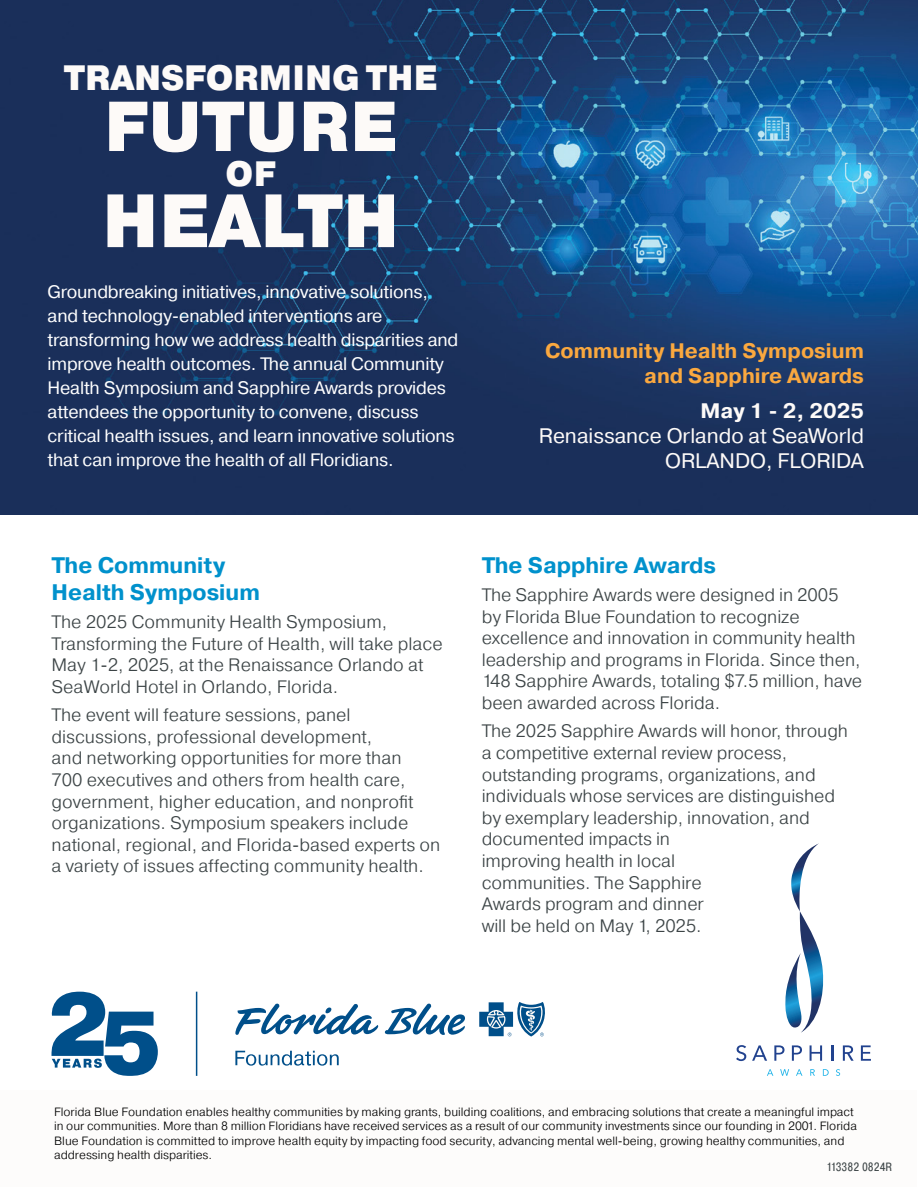
<style>
.page{position:relative;width:918px;height:1188px;background:#fff}
.page>*{position:absolute;margin:0;border:0;box-sizing:border-box;transform-origin:0 0}
.t1{font:900 75.3px "Pragmatica";letter-spacing:-.015em;color:#fdfaf8;scale:.96 1}
.t2{font:900 70.5px "Pragmatica";letter-spacing:-.015em;color:#fdfaf8;scale:.96 1}
.t3{font:900 35.25px "Pragmatica";letter-spacing:-.015em;color:#fdfaf8;scale:.96 1}
.t4{font:700 22.5px "Pragmatica";color:#0091cc}
.t5{font:21px "Pragmatica";color:#fdfaf8}
.t6{font:700 21px "Pragmatica";color:#faa83f}
.t7{font:700 21px "Pragmatica";color:#fdfaf8}
.t8{font:300 18px/21.6px "Pragmatica";letter-spacing:-.005em;color:#3c4446}
.t9{font:18px/24px "Pragmatica";letter-spacing:-.01em;color:#fff}
.t10{font:300 12px/14.4px "Pragmatica";color:#000}
.t11{font:12px "Pragmatica Cond";color:#3c4446}
</style>
<div class="page">
<img style="left:1px;top:0;width:916px;height:514px">
<div style="left:1px;top:1090px;width:916px;height:97px;background:#fdfaf8"></div>
<svg style="left:736px;top:1045px;width:10px;height:16px"></svg>
<svg style="left:752px;top:1045px;width:15px;height:16px"></svg>
<svg style="left:774px;top:1045px;width:11px;height:16px"></svg>
<svg style="left:792px;top:1045px;width:10px;height:16px"></svg>
<svg style="left:810px;top:1045px;width:12px;height:16px"></svg>
<svg style="left:831px;top:1045px;width:2px;height:16px"></svg>
<svg style="left:843px;top:1045px;width:11px;height:16px"></svg>
<svg style="left:861px;top:1045px;width:10px;height:16px"></svg>
<svg style="left:785px;top:843px;width:39px;height:190px"></svg>
<svg style="left:767px;top:1069px;width:6px;height:7px"></svg>
<svg style="left:780px;top:1069px;width:9px;height:7px"></svg>
<svg style="left:796px;top:1069px;width:6px;height:7px"></svg>
<svg style="left:810px;top:1069px;width:5px;height:7px"></svg>
<svg style="left:823px;top:1069px;width:6px;height:7px"></svg>
<svg style="left:836px;top:1069px;width:4px;height:7px"></svg>
<svg style="left:51px;top:992px;width:107px;height:84px"></svg>
<hr style="left:196px;top:992px;width:1px;height:84px;background:#004f8a">
<svg style="left:235px;top:1051px;width:104px;height:15px"></svg>
<svg style="left:235px;top:1003px;width:144px;height:32px"></svg>
<svg style="left:385px;top:1003px;width:80px;height:32px"></svg>
<svg style="left:479px;top:1002px;width:66px;height:35px"></svg>
<p class="t3" style="left:64px;top:55px;width:391px">TRANSFORMING THE</p>
<p class="t2" style="left:103px;top:82px;width:308px">FUTURE</p>
<p class="t3" style="left:225px;top:152px;width:54px">OF</p>
<p class="t1" style="left:101px;top:173px;width:313px">HEALTH</p>
<p class="t9" style="left:48px;top:280px;width:412px">Groundbreaking initiatives, innovative solutions, and technology-enabled interventions are transforming how we address health disparities and improve health outcomes. The annual Community Health Symposium and Sapphire Awards provides attendees the opportunity to convene, discuss critical health issues, and learn innovative solutions that can improve the health of all Floridians.</p>
<p class="t6" style="left:545px;top:337px;width:320px">Community Health Symposium</p>
<p class="t6" style="left:644px;top:362px;width:221px">and Sapphire Awards</p>
<p class="t7" style="left:701px;top:397px;width:165px">May 1 - 2, 2025</p>
<p class="t5" style="left:539px;top:423px;width:327px">Renaissance Orlando at SeaWorld</p>
<p class="t5" style="left:665px;top:448px;width:200px">ORLANDO, FLORIDA</p>
<p class="t4" style="left:52px;top:550px;width:175px">The Community</p>
<p class="t4" style="left:52px;top:577px;width:210px">Health Symposium</p>
<p class="t8" style="left:52px;top:611px;width:393px">The 2025 Community Health Symposium, Transforming the Future of Health, will take place May 1-2, 2025, at the Renaissance Orlando at SeaWorld Hotel in Orlando, Florida.</p>
<p class="t8" style="left:52px;top:704px;width:390px">The event will feature sessions, panel discussions, professional development,<br>and networking opportunities for more than<br>700 executives and others from health care, government, higher education, and nonprofit organizations. Symposium speakers include national, regional, and Florida-based experts on a variety of issues affecting community health.</p>
<p class="t4" style="left:482px;top:550px;width:236px">The Sapphire Awards</p>
<p class="t8" style="left:482px;top:584px;width:382px">The Sapphire Awards were designed in 2005<br>by Florida Blue Foundation to recognize excellence and innovation in community health leadership and programs in Florida. Since then, 148 Sapphire Awards, totaling $7.5 million, have been awarded across Florida.</p>
<p class="t8" style="left:482px;top:720px;width:368px">The 2025 Sapphire Awards will honor, through a competitive external review process, outstanding programs, organizations, and individuals whose services are distinguished by exemplary leadership, innovation, and documented impacts in<br>improving health in local<br>communities. The Sapphire<br>Awards program and dinner<br>will be held on May 1, 2025.</p>
<p class="t10" style="left:54px;top:1104px;width:805px">Florida Blue Foundation enables healthy communities by making grants, building coalitions, and embracing solutions that create a meaningful impact in our communities. More than 8 million Floridians have received services as a result of our community investments since our founding in 2001. Florida Blue Foundation is committed to improve health equity by impacting food security, advancing mental well-being, growing healthy communities, and addressing health disparities.</p>
<p class="t11" style="left:826px;top:1159px;width:67px">113382 0824R</p>
</div>
